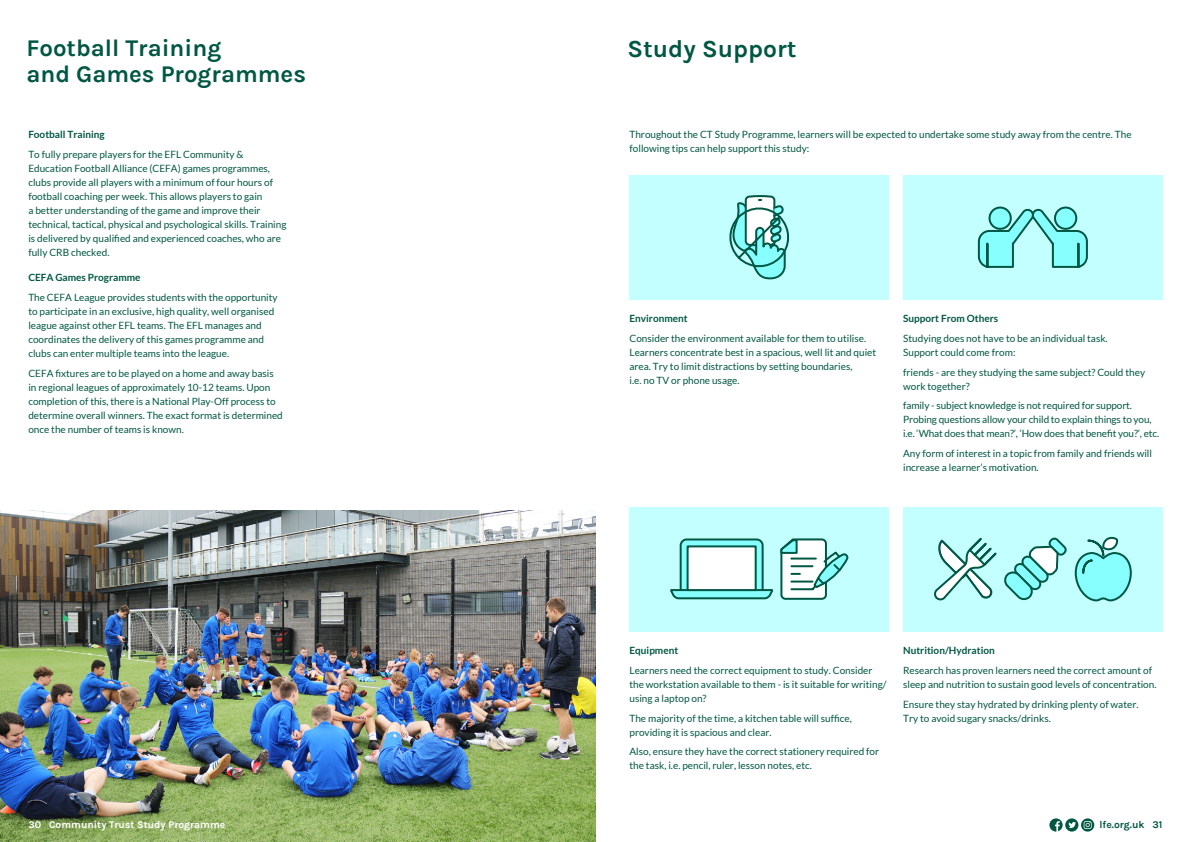
<style>
.page{position:relative;width:1191px;height:842px;background:#fff}
.page>*{position:absolute;margin:0;border:0;box-sizing:border-box;transform-origin:0 0}
.t1{font:24.6px "Karla";color:#005743}
.t2{font:24px/26px "Karla";color:#005743}
.t3{font:10.3px "Karla";color:#fff}
.t4{font:10.3px "Karla";color:#005743}
.t5{font:10px/14px "Lato";color:#005743}
.t6{font:700 10px "Lato";color:#005743}
</style>
<div class="page">
<div style="left:629px;top:507px;width:260px;height:124px;background:#c3ffff"></div>
<div style="left:903px;top:507px;width:259px;height:124px;background:#c3ffff"></div>
<div style="left:629px;top:175px;width:260px;height:124px;background:#c3ffff"></div>
<div style="left:903px;top:175px;width:259px;height:124px;background:#c3ffff"></div>
<img style="left:0;top:510px;width:595px;height:332px">
<svg style="left:670px;top:538px;width:179px;height:62px"></svg>
<svg style="left:729px;top:195px;width:60px;height:85px"></svg>
<svg style="left:934px;top:536px;width:198px;height:66px"></svg>
<svg style="left:977px;top:206px;width:111px;height:62px"></svg>
<div style="left:1055px;top:208px;width:21px;height:21px;background:#87ffff;border-radius:50%"></div>
<div style="left:1054px;top:207px;width:23px;height:23px;border:2px solid #005743;border-radius:50%"></div>
<svg style="left:1049px;top:818px;width:45px;height:14px"></svg>
<h2 class="t2" style="left:26px;top:34px;width:281px">Football Training<br>and Games Programmes</h2>
<p class="t6" style="left:28px;top:129px;width:78px">Football Training</p>
<p class="t5" style="left:28px;top:147px;width:260px">To fully prepare players for the EFL Community &amp; Education Football Alliance (CEFA) games programmes, clubs provide all players with a minimum of four hours of football coaching per week. This allows players to gain<br>a better understanding of the game and improve their technical, tactical, physical and psychological skills. Training is delivered by qualified and experienced coaches, who are fully CRB checked.</p>
<p class="t6" style="left:28px;top:272px;width:114px">CEFA Games Programme</p>
<p class="t5" style="left:28px;top:290px;width:251px">The CEFA League provides students with the opportunity to participate in an exclusive, high quality, well organised league against other EFL teams. The EFL manages and coordinates the delivery of this games programme and clubs can enter multiple teams into the league.</p>
<p class="t5" style="left:28px;top:366px;width:256px">CEFA fixtures are to be played on a home and away basis in regional leagues of approximately 10-12 teams. Upon completion of this, there is a National Play-Off process to determine overall winners. The exact format is determined once the number of teams is known.</p>
<h1 class="t1" style="left:627px;top:33px;width:170px">Study Support</h1>
<p class="t5" style="left:629px;top:128px;width:503px">Throughout the CT Study Programme, learners will be expected to undertake some study away from the centre. The following tips can help support this study:</p>
<p class="t6" style="left:629px;top:313px;width:60px">Environment</p>
<p class="t5" style="left:629px;top:331px;width:248px">Consider the environment available for them to utilise.<br>Learners concentrate best in a spacious, well lit and quiet area. Try to limit distractions by setting boundaries,<br>i.e. no TV or phone usage.</p>
<p class="t6" style="left:903px;top:313px;width:96px">Support From Others</p>
<p class="t5" style="left:903px;top:331px;width:206px">Studying does not have to be an individual task.<br>Support could come from:</p>
<p class="t5" style="left:903px;top:365px;width:243px">friends - are they studying the same subject? Could they work together?</p>
<p class="t5" style="left:903px;top:399px;width:258px">family - subject knowledge is not required for support.<br>Probing questions allow your child to explain things to you, i.e. ‘What does that mean?’, ‘How does that benefit you?’, etc.</p>
<p class="t5" style="left:903px;top:446px;width:250px">Any form of interest in a topic from family and friends will increase a learner’s motivation.</p>
<p class="t6" style="left:629px;top:645px;width:50px">Equipment</p>
<p class="t5" style="left:629px;top:663px;width:258px">Learners need the correct equipment to study. Consider the workstation available to them - is it suitable for writing/ using a laptop on?</p>
<p class="t5" style="left:629px;top:711px;width:224px">The majority of the time, a kitchen table will suffice, providing it is spacious and clear.</p>
<p class="t5" style="left:629px;top:744px;width:251px">Also, ensure they have the correct stationery required for the task, i.e. pencil, ruler, lesson notes, etc.</p>
<p class="t6" style="left:903px;top:645px;width:93px">Nutrition/Hydration</p>
<p class="t5" style="left:903px;top:663px;width:255px">Research has proven learners need the correct amount of sleep and nutrition to sustain good levels of concentration.</p>
<p class="t5" style="left:903px;top:697px;width:237px">Ensure they stay hydrated by drinking plenty of water.<br>Try to avoid sugary snacks/drinks.</p>
<p class="t3" style="left:28px;top:818px;width:198px">30 Community Trust Study Programme</p>
<p class="t4" style="left:1099px;top:818px;width:65px">lfe.org.uk 31</p>
</div>
